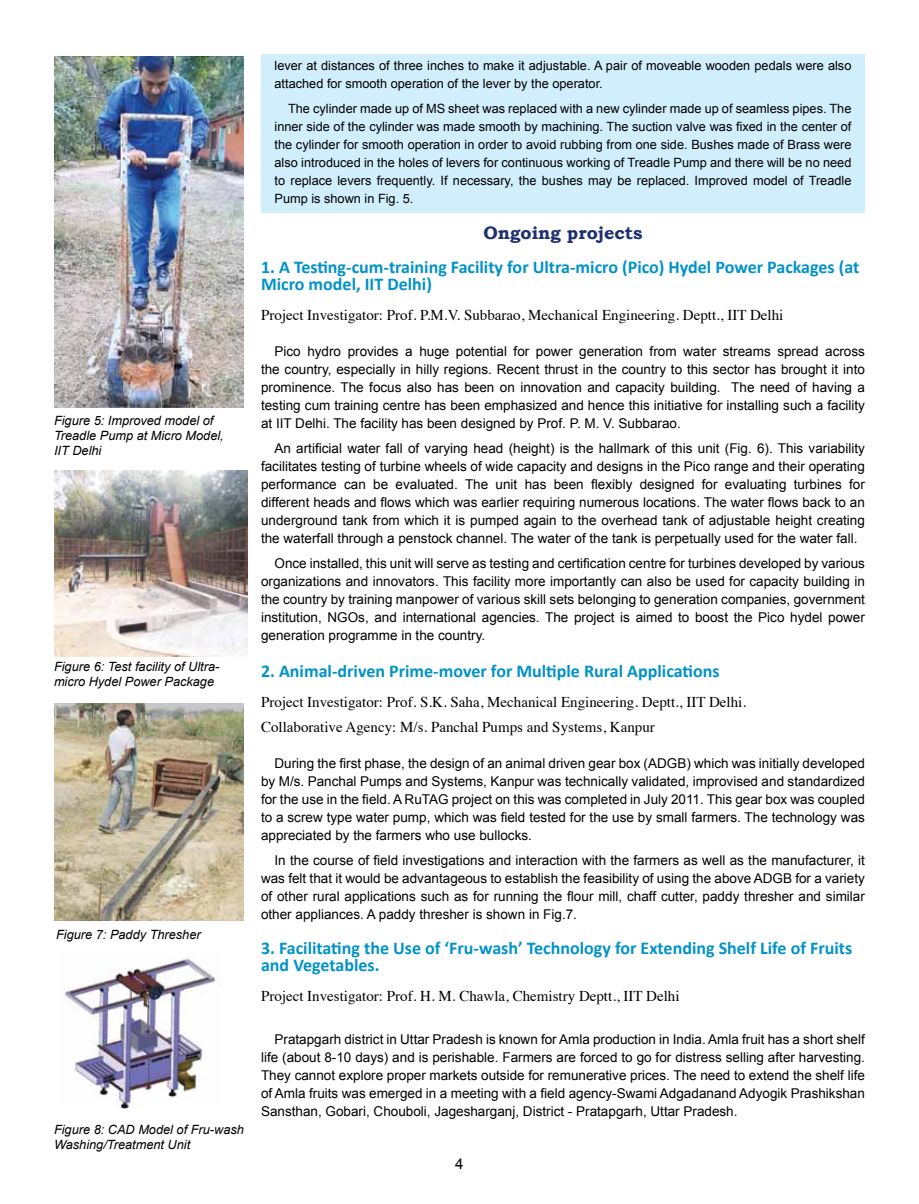
<style>
.page{position:relative;width:919px;height:1204px;background:#fff}
.page>*{position:absolute;margin:0;border:0;box-sizing:border-box;transform-origin:0 0}
.t1{font:700 18px/16.5px "Calibri";color:#0092c8}
.t2{font:700 18px "Bookman Old Style";color:#1c2f71}
.t3{font:15px/24.8px "Times";color:#000}
.t4{font:15px "Arial";color:#000}
.t5{font:13.5px/18px "Arial";color:#000;text-align:justify}
.t6{font:12.75px/18px "Arial";color:#000}
.t7{font:italic 12.75px/15px "Arial";color:#000}
</style>
<div class="page">
<div style="left:261px;top:54px;width:604px;height:158px;background:#d1eefc"></div>
<img style="left:54px;top:57px;width:190px;height:350px">
<img style="left:54px;top:703px;width:190px;height:216px">
<img style="left:54px;top:471px;width:193px;height:185px">
<img style="left:64px;top:957px;width:152px;height:151px">
<p class="t7" style="left:54px;top:413px;width:171px">Figure 5: Improved model of<br>Treadle Pump at Micro Model,<br>IIT Delhi</p>
<p class="t7" style="left:54px;top:659px;width:167px">Figure 6: Test facility of Ultra&shy;micro Hydel Power Package</p>
<p class="t7" style="left:56px;top:926px;width:146px">Figure 7: Paddy Thresher</p>
<p class="t7" style="left:54px;top:1122px;width:191px">Figure 8: CAD Model of Fru-wash<br>Washing/Treatment Unit</p>
<p class="t6" style="left:274px;top:57px;width:578px">lever at distances of three inches to make it adjustable. A pair of moveable wooden pedals were also attached for smooth operation of the lever by the operator.</p>
<p class="t6" style="left:274px;top:99px;width:578px;text-align:justify;text-indent:14px">The cylinder made up of MS sheet was replaced with a new cylinder made up of seamless pipes. The inner side of the cylinder was made smooth by machining. The suction valve was fixed in the center of the cylinder for smooth operation in order to avoid rubbing from one side. Bushes made of Brass were also introduced in the holes of levers for continuous working of Treadle Pump and there will be no need to replace levers frequently. If necessary, the bushes may be replaced. Improved model of Treadle Pump is shown in Fig. 5.</p>
<h1 class="t2" style="left:483px;top:222px;width:161px">Ongoing projects</h1>
<h1 class="t1" style="left:261px;top:259px;width:600px">1. A Testing-cum-training Facility for Ultra-micro (Pico) Hydel Power Packages (at<br>Micro model, IIT Delhi)</h1>
<p class="t3" style="left:261px;top:301px;width:524px">Project Investigator: Prof. P.M.V. Subbarao, Mechanical Engineering. Deptt., IIT Delhi</p>
<p class="t5" style="left:261px;top:342px;width:605px;text-indent:14px">Pico hydro provides a huge potential for power generation from water streams spread across the country, especially in hilly regions. Recent thrust in the country to this sector has brought it into prominence. The focus also has been on innovation and capacity building. The need of having a testing cum training centre has been emphasized and hence this initiative for installing such a facility at IIT Delhi. The facility has been designed by Prof. P. M. V. Subbarao.</p>
<p class="t5" style="left:261px;top:439px;width:605px;text-indent:14px">An artificial water fall of varying head (height) is the hallmark of this unit (Fig. 6). This variability facilitates testing of turbine wheels of wide capacity and designs in the Pico range and their operating performance can be evaluated. The unit has been flexibly designed for evaluating turbines for different heads and flows which was earlier requiring numerous locations. The water flows back to an underground tank from which it is pumped again to the overhead tank of adjustable height creating the waterfall through a penstock channel. The water of the tank is perpetually used for the water fall.</p>
<p class="t5" style="left:261px;top:554px;width:605px;text-indent:14px">Once installed, this unit will serve as testing and certification centre for turbines developed by various organizations and innovators. This facility more importantly can also be used for capacity building in the country by training manpower of various skill sets belonging to generation companies, government institution, NGOs, and international agencies. The project is aimed to boost the Pico hydel power generation programme in the country.</p>
<h1 class="t1" style="left:261px;top:662px;width:460px">2. Animal-driven Prime-mover for Multiple Rural Applications</h1>
<p class="t3" style="left:261px;top:688px;width:487px">Project Investigator: Prof. S.K. Saha, Mechanical Engineering. Deptt., IIT Delhi.<br>Collaborative Agency: M/s. Panchal Pumps and Systems, Kanpur</p>
<p class="t5" style="left:261px;top:754px;width:605px;text-indent:14px">During the first phase, the design of an animal driven gear box (ADGB) which was initially developed by M/s. Panchal Pumps and Systems, Kanpur was technically validated, improvised and standardized for the use in the field. A RuTAG project on this was completed in July 2011. This gear box was coupled to a screw type water pump, which was field tested for the use by small farmers. The technology was appreciated by the farmers who use bullocks.</p>
<p class="t5" style="left:261px;top:850px;width:605px;text-indent:14px">In the course of field investigations and interaction with the farmers as well as the manufacturer, it was felt that it would be advantageous to establish the feasibility of using the above ADGB for a variety of other rural applications such as for running the flour mill, chaff cutter, paddy thresher and similar other appliances. A paddy thresher is shown in Fig.7.</p>
<h1 class="t1" style="left:261px;top:939px;width:593px">3. Facilitating the Use of ‘Fru-wash’ Technology for Extending Shelf Life of Fruits and Vegetables.</h1>
<p class="t3" style="left:261px;top:982px;width:420px">Project Investigator: Prof. H. M. Chawla, Chemistry Deptt., IIT Delhi</p>
<p class="t5" style="left:261px;top:1029px;width:605px;text-indent:14px">Pratapgarh district in Uttar Pradesh is known for Amla production in India. Amla fruit has a short shelf life (about 8-10 days) and is perishable. Farmers are forced to go for distress selling after harvesting.<br>They cannot explore proper markets outside for remunerative prices. The need to extend the shelf life of Amla fruits was emerged in a meeting with a field agency-Swami Adgadanand Adyogik Prashikshan Sansthan, Gobari, Chouboli, Jagesharganj, District - Pratapgarh, Uttar Pradesh.</p>
<p class="t4" style="left:455px;top:1154px;width:10px">4</p>
</div>
